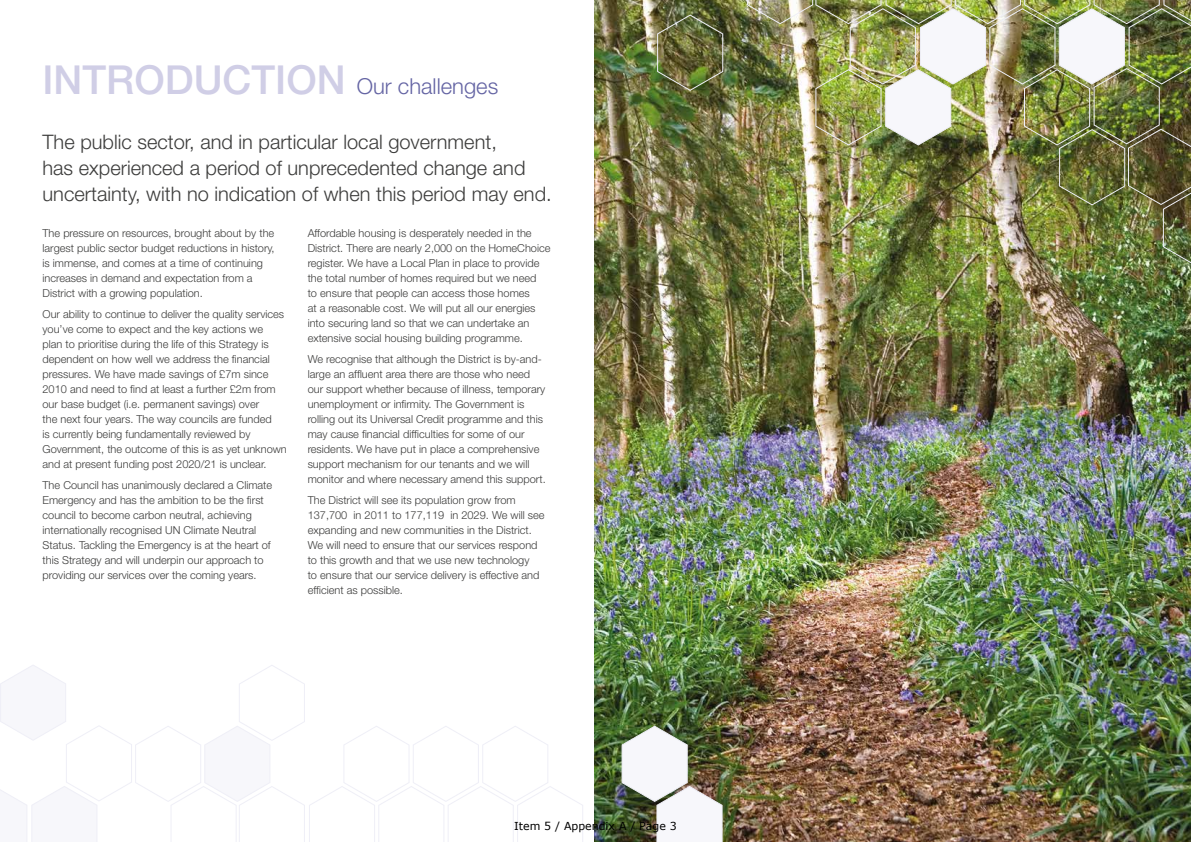
<style>
.page{position:relative;width:1191px;height:842px;background:#fff}
.page>*{position:absolute;margin:0;border:0;box-sizing:border-box;transform-origin:0 0}
.t1{font:300 22px "Helvetica Neue";color:#6565a4}
.t2{font:300 20px/26px "Helvetica Neue";color:#3c3c3b}
.t3{font:300 11px/15px "Helvetica Neue";color:#3c3c3b}
.t4{font:11px "Verdana";color:#000}
.s1{font-weight:500;font-size:40px;color:#d0cee6}
</style>
<div class="page">
<img style="left:595px;top:0;width:596px;height:842px">
<img style="left:657px;top:14px;width:66px;height:77px">
<img style="left:747px;top:0;width:444px;height:267px">
<img style="left:621px;top:725px;width:102px;height:117px">
<svg style="left:0;top:665px;width:583px;height:177px"></svg>
<h1 class="t1" style="left:43px;top:72px;width:457px"><span class="s1">INTRODUCTION</span> Our challenges</h1>
<h2 class="t2" style="left:43px;top:129px;width:510px">The public sector, and in particular local government,<br>has experienced a period of unprecedented change and uncertainty, with no indication of when this period may end.</h2>
<p class="t3" style="left:308px;top:226px;width:244px">Affordable housing is desperately needed in the District. There are nearly 2,000 on the HomeChoice register. We have a Local Plan in place to provide the total number of homes required but we need<br>to ensure that people can access those homes<br>at a reasonable cost. We will put all our energies into securing land so that we can undertake an extensive social housing building programme.</p>
<p class="t3" style="left:308px;top:351px;width:239px">We recognise that although the District is by-and&shy;large an affluent area there are those who need our support whether because of illness, temporary unemployment or infirmity. The Government is rolling out its Universal Credit programme and this may cause financial difficulties for some of our residents. We have put in place a comprehensive support mechanism for our tenants and we will monitor and where necessary amend this support.</p>
<p class="t3" style="left:308px;top:492px;width:238px">The District will see its population grow from 137,700 in 2011 to 177,119 in 2029. We will see expanding and new communities in the District.<br>We will need to ensure that our services respond to this growth and that we use new technology<br>to ensure that our service delivery is effective and efficient as possible.</p>
<p class="t3" style="left:43px;top:226px;width:234px">The pressure on resources, brought about by the largest public sector budget reductions in history, is immense, and comes at a time of continuing increases in demand and expectation from a District with a growing population.</p>
<p class="t3" style="left:43px;top:306px;width:246px">Our ability to continue to deliver the quality services you’ve come to expect and the key actions we<br>plan to prioritise during the life of this Strategy is dependent on how well we address the financial pressures. We have made savings of £7m since 2010 and need to find at least a further £2m from our base budget (i.e. permanent savings) over<br>the next four years. The way councils are funded<br>is currently being fundamentally reviewed by Government, the outcome of this is as yet unknown and at present funding post 2020/21 is unclear.</p>
<p class="t3" style="left:43px;top:477px;width:231px">The Council has unanimously declared a Climate Emergency and has the ambition to be the first council to become carbon neutral, achieving internationally recognised UN Climate Neutral Status. Tackling the Emergency is at the heart of this Strategy and will underpin our approach to providing our services over the coming years.</p>
<p class="t4" style="left:514px;top:819px;width:164px">Item 5 / Appendix A / Page 3</p>
</div>
